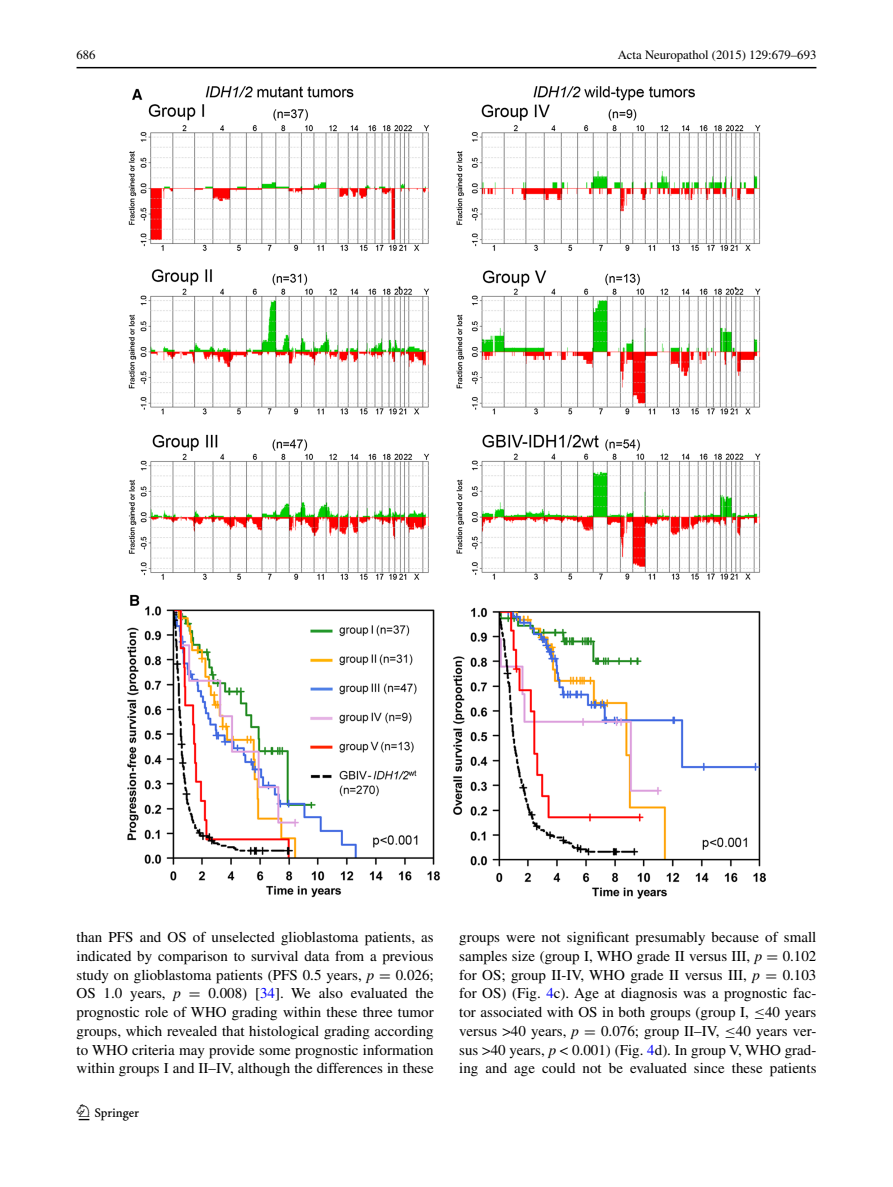
<style>
.page{position:relative;width:893px;height:1187px;background:#fff}
.page>*{position:absolute;margin:0;border:0;box-sizing:border-box;transform-origin:0 0}
.t1{font:22.5px "Springnew";color:#000}
.t2{font:15px/18.8px "Times";color:#000;text-align:justify}
.t3{font:12.75px "Times";color:#000}
.s1{font-style:italic}
.s2{font-family:"MTSY"}
.s3{color:#00f}
</style>
<div class="page">
<hr style="left:77px;top:67px;width:739px;height:1px;background:#000">
<img style="left:128px;top:87px;width:637px;height:811px">
<p class="t3" style="left:77px;top:48px;width:21px">686</p>
<p class="t3" style="left:618px;top:48px;width:200px">Acta Neuropathol (2015) 129:679–693</p>
<p class="t2" style="left:77px;top:927px;width:359px">than PFS and OS of unselected glioblastoma patients, as indicated by comparison to survival data from a previous study on glioblastoma patients (PFS 0.5 years, <span class="s1">p</span> <span class="s2">=</span> 0.026; OS 1.0 years, <span class="s1">p</span> <span class="s2">=</span> 0.008) [<span class="s3">34</span>]. We also evaluated the prognostic role of WHO grading within these three tumor groups, which revealed that histological grading according to WHO criteria may provide some prognostic information within groups I and II–IV, although the differences in these</p>
<p class="t2" style="left:459px;top:927px;width:359px">groups were not significant presumably because of small samples size (group I, WHO grade II versus III, <span class="s1">p</span> <span class="s2">=</span> 0.102 for OS; group II-IV, WHO grade II versus III, <span class="s1">p</span> <span class="s2">=</span> 0.103 for OS) (Fig. <span class="s3">4</span>c). Age at diagnosis was a prognostic fac&shy;tor associated with OS in both groups (group I, <span class="s2">≤</span>40 years versus &gt;40 years, <span class="s1">p</span> <span class="s2">=</span> 0.076; group II–IV, <span class="s2">≤</span>40 years ver&shy;sus &gt;40 years, <span class="s1">p</span> &lt; 0.001) (Fig. <span class="s3">4</span>d). In group V, WHO grad&shy;ing and age could not be evaluated since these patients</p>
<h1 class="t1" style="left:79px;top:1104px;width:62px">1 3</h1>
</div>
